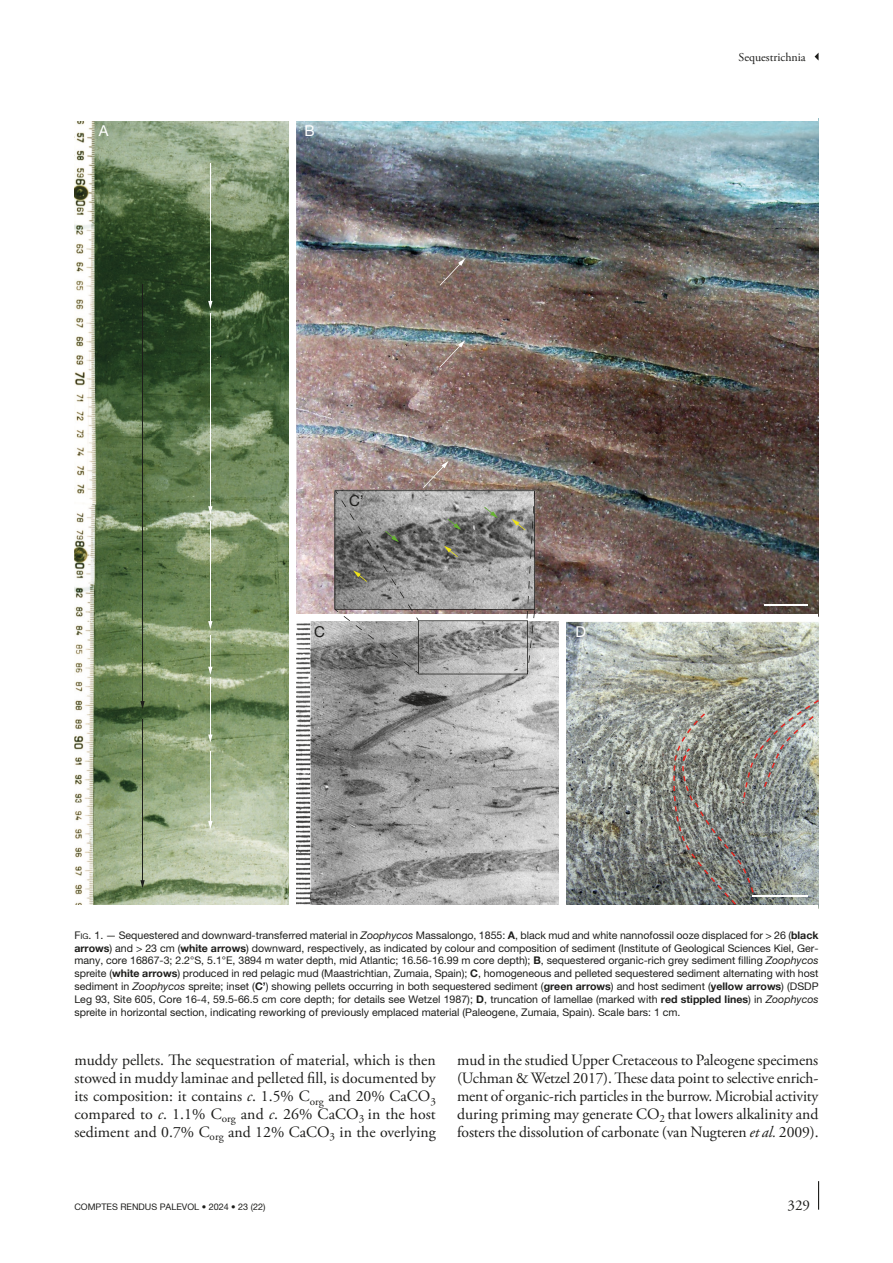
<style>
.page{position:relative;width:893px;height:1263px;background:#fff}
.page>*{position:absolute;margin:0;border:0;box-sizing:border-box;transform-origin:0 0}
.Texte_courant_1er_para{font:15.75px/18px "Adobe Garamond Pro";letter-spacing:-.005em;color:#1d1d1b;text-align:justify}
.t1{font:15px "Adobe Garamond Pro";color:#1d1d1b}
.t2{font:15px "Helvetica Neue";color:#fff}
.t3{font:15px "Helvetica Neue";color:#1d1d1b}
.t4{font:12px "Adobe Garamond Pro";color:#1d1d1b}
.t5{font:10.5px/12.8px "Helvetica Neue";color:#1d1d1b;text-align:justify}
.t6{font:9px "Helvetica Neue";color:#1d1d1b}
.s1{font-style:inherit}
.s2{font-size:7.8px}
.s3{font-style:italic}
.s4{font-weight:700}
</style>
<div class="page">
<svg style="left:818px;top:1181px;width:1px;height:29px"></svg>
<svg style="left:815px;top:53px;width:4px;height:8px"></svg>
<img style="left:74px;top:121px;width:638px;height:313px">
<img style="left:712px;top:121px;width:106px;height:579px">
<img style="left:74px;top:434px;width:265px;height:471px">
<img style="left:339px;top:434px;width:373px;height:105px">
<img style="left:561px;top:539px;width:151px;height:366px">
<img style="left:295px;top:490px;width:266px;height:415px">
<div style="left:289px;top:119px;width:6px;height:790px;background:#fff"></div>
<div style="left:560px;top:620px;width:6px;height:289px;background:#fff"></div>
<div style="left:295px;top:614px;width:523px;height:6px;background:#fff"></div>
<hr style="left:142px;top:719px;width:1px;height:163px;background:#1d1d1b">
<svg style="left:140px;top:880px;width:5px;height:8px"></svg>
<hr style="left:142px;top:284px;width:1px;height:418px;background:#1d1d1b">
<svg style="left:140px;top:701px;width:5px;height:8px"></svg>
<hr style="left:210px;top:750px;width:1px;height:72px;background:#fff">
<svg style="left:208px;top:821px;width:5px;height:8px"></svg>
<hr style="left:210px;top:677px;width:1px;height:59px;background:#fff">
<svg style="left:208px;top:734px;width:5px;height:9px"></svg>
<hr style="left:210px;top:635px;width:1px;height:33px;background:#fff">
<svg style="left:208px;top:667px;width:5px;height:8px"></svg>
<hr style="left:210px;top:521px;width:1px;height:102px;background:#fff">
<svg style="left:208px;top:621px;width:5px;height:8px"></svg>
<hr style="left:210px;top:313px;width:1px;height:195px;background:#fff">
<svg style="left:208px;top:506px;width:5px;height:8px"></svg>
<hr style="left:210px;top:163px;width:1px;height:139px;background:#fff">
<svg style="left:208px;top:301px;width:5px;height:8px"></svg>
<hr style="left:765px;top:604px;width:43px;height:2px;background:#fff">
<svg style="left:440px;top:258px;width:25px;height:28px"></svg>
<svg style="left:440px;top:340px;width:25px;height:27px"></svg>
<svg style="left:335px;top:461px;width:200px;height:213px;background:#969391"></svg>
<svg style="left:673px;top:700px;width:146px;height:205px;background:#8c8f89"></svg>
<p class="t2" style="left:99px;top:121px;width:11px">A</p>
<p class="t2" style="left:304px;top:121px;width:12px">B</p>
<p class="t3" style="left:349px;top:491px;width:16px">C’</p>
<p class="t3" style="left:314px;top:622px;width:12px">C</p>
<p class="t4" style="left:739px;top:50px;width:69px">Sequestrichnia</p>
<p class="t2" style="left:575px;top:622px;width:12px">D</p>
<p class="t5" style="left:74px;top:929px;width:746px"><span class="s1">F</span><span class="s2">ig</span><span class="s1">. 1. —</span> Sequestered and downward-transferred material in <span class="s3">Zoophycos</span> Massalongo, 1855: <span class="s4">A</span>, black mud and white nannofossil ooze displaced for &gt; 26 (<span class="s4">black arrows</span>) and &gt; 23 cm (<span class="s4">white arrows</span>) downward, respectively, as indicated by colour and composition of sediment (Institute of Geological Sciences Kiel, Ger&shy;many, core 16867-3; 2.2°S, 5.1°E, 3894 m water depth, mid Atlantic; 16.56-16.99 m core depth); <span class="s4">B</span>, sequestered organic-rich grey sediment filling <span class="s3">Zoophycos </span>spreite (<span class="s4">white arrows</span>) produced in red pelagic mud (Maastrichtian, Zumaia, Spain); <span class="s4">C</span>, homogeneous and pelleted sequestered sediment alternating with host sediment in <span class="s3">Zoophycos</span> spreite; inset (<span class="s4">C’</span>) showing pellets occurring in both sequestered sediment (<span class="s4">green arrows</span>) and host sediment (<span class="s4">yellow arrows</span>) (DSDP Leg 93, Site 605, Core 16-4, 59.5-66.5 cm core depth; for details see Wetzel 1987); <span class="s4">D</span>, truncation of lamellae (marked with <span class="s4">red stippled lines</span>) in <span class="s3">Zoophycos </span>spreite in horizontal section, indicating reworking of previously emplaced material (Paleogene, Zumaia, Spain). Scale bars: 1 cm.</p>
<p class="Texte_courant_1er_para" style="left:74px;top:1052px;width:363px">muddy pellets. The sequestration of material, which is then stowed in muddy laminae and pelleted fill, is documented by its composition: it contains <span class="s3">c</span>. 1.5% C<sub>org</sub> and 20% CaCO<sub>3 </sub>compared to <span class="s3">c</span>. 1.1% C<sub>org</sub> and <span class="s3">c</span>. 26% CaCO<sub>3</sub> in the host sediment and 0.7% C<sub>org</sub> and 12% CaCO<sub>3</sub> in the overlying</p>
<p class="Texte_courant_1er_para" style="left:457px;top:1052px;width:363px">mud in the studied Upper Cretaceous to Paleogene specimens (Uchman &amp; Wetzel 2017). These data point to selective enrich&shy;ment of organic-rich particles in the burrow. Microbial activity during priming may generate CO<sub>2</sub> that lowers alkalinity and fosters the dissolution of carbonate (van Nugteren <span class="s3">et al.</span> 2009).</p>
<p class="t6" style="left:74px;top:1201px;width:193px">COMPTES RENDUS PALEVOL • 2024 • 23 (22)</p>
<h2 class="t1" style="left:788px;top:1196px;width:24px">329</h2>
</div>
